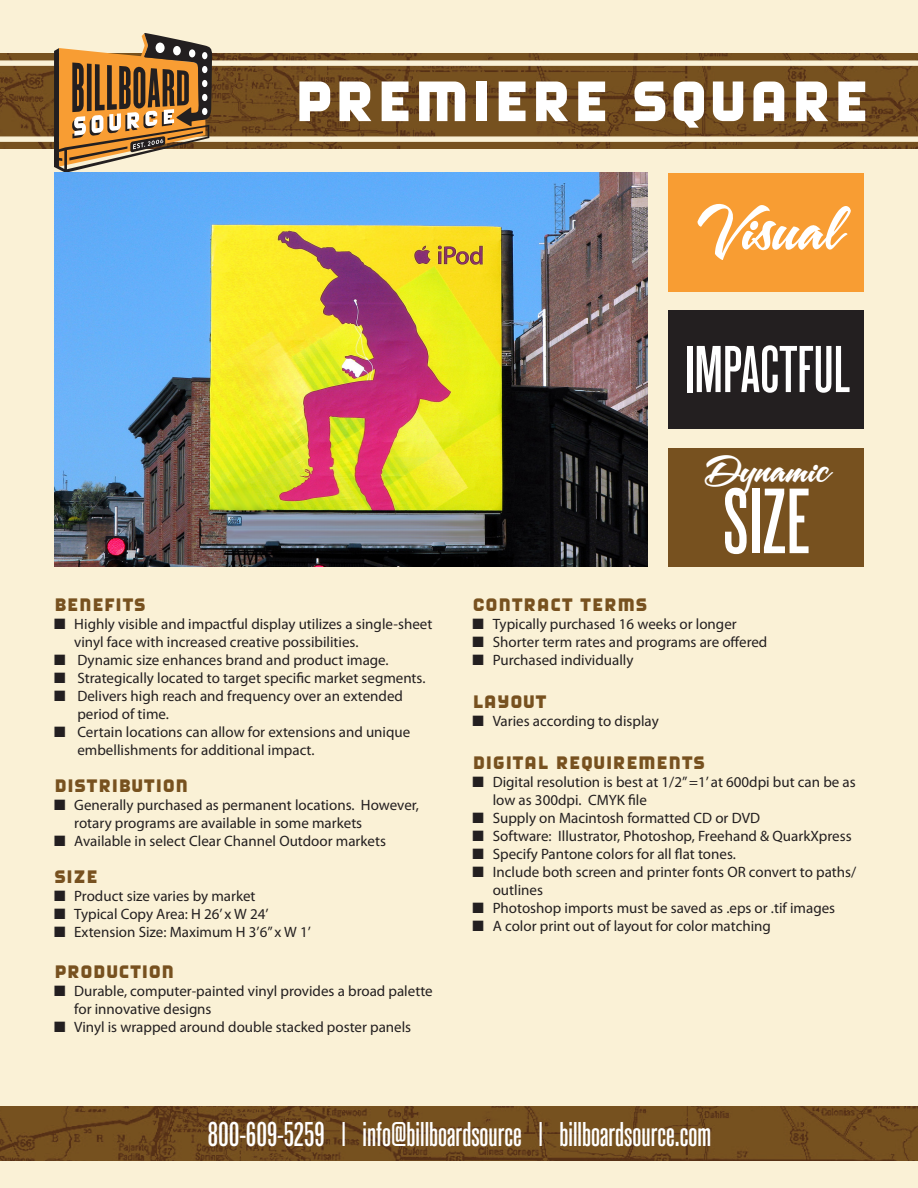
<style>
.page{position:relative;width:918px;height:1188px;background:#faf1d6}
.page>*{position:absolute;margin:0;border:0;box-sizing:border-box;transform-origin:0 0}
.t1{font:92.25px "Reforma Grotesk Medium A";color:#fff}
.t2{font:66px "Borgstrand";color:#fff}
.t3{font:65.85px "Reforma Grotesk Medium A";color:#fff}
.t4{font:61.05px "A&S Snapper Script";color:#fff}
.t5{font:36.6px "A&S Snapper Script";color:#fff}
.t6{font:34.35px "Reforma Grotesk Medium A";color:#fff}
.t7{font:21px "Borgstrand";color:#77511f}
.t8{font:15px/18px "Myriad Pro";color:#231f20}
</style>
<div class="page">
<div style="left:668px;top:173px;width:196px;height:119px;background:#f89d33"></div>
<div style="left:668px;top:310px;width:196px;height:119px;background:#231f20"></div>
<div style="left:668px;top:448px;width:196px;height:119px;background:#77511f"></div>
<img style="left:0;top:1107px;width:918px;height:54px">
<svg style="left:0;top:33px;width:918px;height:140px;background:#a78b64"></svg>
<img style="left:54px;top:173px;width:594px;height:394px">
<p class="t2" style="left:293px;top:64px;width:578px">PREMIERE SQUARE</p>
<p class="t4" style="left:697px;top:198px;width:142px">Visual</p>
<p class="t3" style="left:685px;top:334px;width:167px">IMPACTFUL</p>
<p class="t7" style="left:54px;top:592px;width:94px">BENEFITS</p>
<p class="t8" style="left:74px;top:614px;width:360px;text-indent:-20px">■ Highly visible and impactful display utilizes a single-sheet vinyl face with increased creative possibilities.</p>
<p class="t8" style="left:54px;top:650px;width:336px">■ Dynamic size enhances brand and product image.</p>
<p class="t8" style="left:54px;top:668px;width:373px">■ Strategically located to target specific market segments.</p>
<p class="t8" style="left:77px;top:686px;width:327px;text-indent:-23px">■ Delivers high reach and frequency over an extended period of time.</p>
<p class="t8" style="left:77px;top:722px;width:334px;text-indent:-23px">■ Certain locations can allow for extensions and unique embellishments for additional impact.</p>
<p class="t7" style="left:54px;top:774px;width:136px">DISTRIBUTION</p>
<p class="t8" style="left:74px;top:795px;width:346px;text-indent:-20px">■ Generally purchased as permanent locations. However, rotary programs are available in some markets</p>
<p class="t8" style="left:54px;top:831px;width:334px">■ Available in select Clear Channel Outdoor markets</p>
<p class="t7" style="left:54px;top:865px;width:45px">SIZE</p>
<p class="t8" style="left:54px;top:887px;width:203px">■ Product size varies by market</p>
<p class="t8" style="left:54px;top:905px;width:216px">■ Typical Copy Area: H 26’ x W 24’</p>
<p class="t8" style="left:54px;top:923px;width:258px">■ Extension Size: Maximum H 3’6” x W 1’</p>
<p class="t7" style="left:54px;top:960px;width:122px">PRODUCTION</p>
<p class="t8" style="left:74px;top:982px;width:360px;text-indent:-20px">■ Durable, computer-painted vinyl provides a broad palette for innovative designs</p>
<p class="t8" style="left:54px;top:1018px;width:359px">■ Vinyl is wrapped around double stacked poster panels</p>
<p class="t5" style="left:705px;top:451px;width:124px">Dynamic</p>
<p class="t1" style="left:723px;top:472px;width:88px">SIZE</p>
<p class="t7" style="left:472px;top:592px;width:177px">CONTRACT TERMS</p>
<p class="t8" style="left:472px;top:614px;width:266px">■ Typically purchased 16 weeks or longer</p>
<p class="t8" style="left:472px;top:632px;width:296px">■ Shorter term rates and programs are offered</p>
<p class="t8" style="left:472px;top:650px;width:163px">■ Purchased individually</p>
<p class="t7" style="left:472px;top:690px;width:76px">LAYOUT</p>
<p class="t8" style="left:472px;top:711px;width:188px">■ Varies according to display</p>
<p class="t7" style="left:472px;top:751px;width:234px">DIGITAL REQUIREMENTS</p>
<p class="t8" style="left:493px;top:773px;width:365px;text-indent:-20px">■ Digital resolution is best at 1/2” =1’ at 600dpi but can be as low as 300dpi. CMYK file</p>
<p class="t8" style="left:472px;top:809px;width:289px">■ Supply on Macintosh formatted CD or DVD</p>
<p class="t8" style="left:472px;top:827px;width:381px">■ Software: Illustrator, Photoshop, Freehand &amp; QuarkXpress</p>
<p class="t8" style="left:472px;top:845px;width:265px">■ Specify Pantone colors for all flat tones.</p>
<p class="t8" style="left:493px;top:863px;width:365px;text-indent:-20px">■ Include both screen and printer fonts OR convert to paths/ outlines</p>
<p class="t8" style="left:472px;top:899px;width:364px">■ Photoshop imports must be saved as .eps or .tif images</p>
<p class="t8" style="left:472px;top:917px;width:300px">■ A color print out of layout for color matching</p>
<h3 class="t6" style="left:208px;top:1116px;width:505px">800-609-5259 | info@billboardsource | billboardsource.com</h3>
</div>
